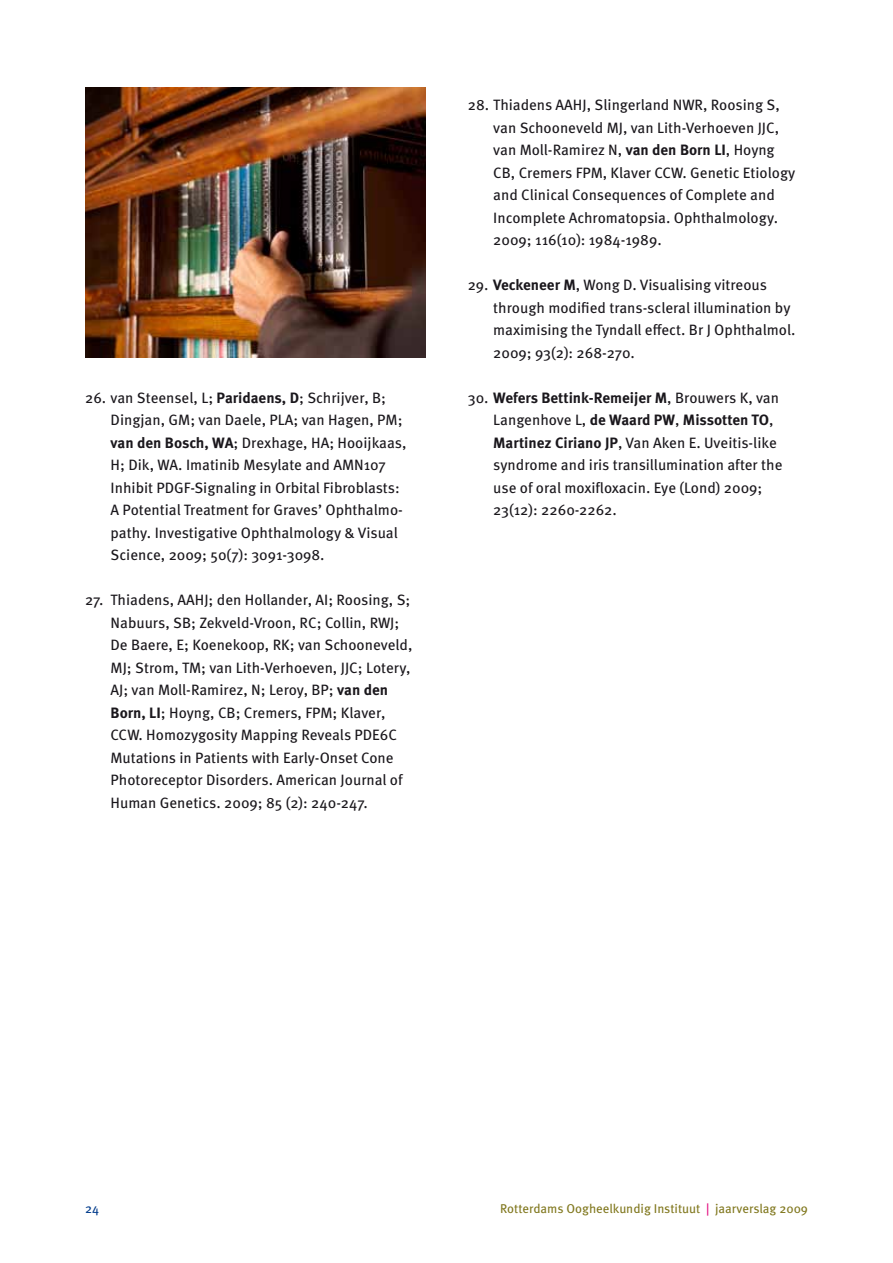
<style>
.page{position:relative;width:893px;height:1263px;background:#fff}
.page>*{position:absolute;margin:0;border:0;box-sizing:border-box;transform-origin:0 0}
.t1{font:15px/22.5px "Meta Pro";color:#1a171c}
.t2{font:12.75px "Meta Pro";color:#80771d}
.t3{font:12.75px "Meta Pro";color:#003b8b}
.s1{font-weight:700}
.s2{color:#e2007a}
</style>
<div class="page">
<img style="left:85px;top:88px;width:340px;height:270px">
<p class="t1" style="left:111px;top:386px;width:297px;text-indent:-26px">26. van Steensel, L; <span class="s1">Paridaens, D</span>; Schrijver, B; Dingjan, GM; van Daele, PLA; van Hagen, PM; <span class="s1">van den Bosch, WA</span>; Drexhage, HA; Hooijkaas, H; Dik, WA. Imatinib Mesylate and AMN107<br>Inhibit PDGF-Signaling in Orbital Fibroblasts:<br>A Potential Treatment for Graves’ Ophthalmo&shy;pathy. Investigative Ophthalmology &amp; Visual Science, 2009; 50(7): 3091-3098.</p>
<p class="t1" style="left:111px;top:589px;width:303px;text-indent:-26px">27. Thiadens, AAHJ; den Hollander, AI; Roosing, S; Nabuurs, SB; Zekveld-Vroon, RC; Collin, RWJ; De Baere, E; Koenekoop, RK; van Schooneveld, MJ; Strom, TM; van Lith-Verhoeven, JJC; Lotery, AJ; van Moll-Ramirez, N; Leroy, BP; <span class="s1">van den Born, LI</span>; Hoyng, CB; Cremers, FPM; Klaver, CCW. Homozygosity Mapping Reveals PDE6C Mutations in Patients with Early-Onset Cone Photoreceptor Disorders. American Journal of Human Genetics. 2009; 85 (2): 240-247.</p>
<p class="t1" style="left:493px;top:94px;width:304px;text-indent:-26px">28. Thiadens AAHJ, Slingerland NWR, Roosing S, van Schooneveld MJ, van Lith-Verhoeven JJC, van Moll-Ramirez N, <span class="s1">van den Born LI</span>, Hoyng CB, Cremers FPM, Klaver CCW. Genetic Etiology and Clinical Consequences of Complete and Incomplete Achromatopsia. Ophthalmology.<br>2009; 116(10): 1984-1989.</p>
<p class="t1" style="left:493px;top:274px;width:304px;text-indent:-26px">29. <span class="s1">Veckeneer M</span>, Wong D. Visualising vitreous through modified trans-scleral illumination by maximising the Tyndall effect. Br J Ophthalmol.<br>2009; 93(2): 268-270.</p>
<p class="t1" style="left:493px;top:386px;width:291px;text-indent:-26px">30. <span class="s1">Wefers Bettink-Remeijer M</span>, Brouwers K, van Langenhove L, <span class="s1">de Waard PW</span>, <span class="s1">Missotten TO</span>, <span class="s1">Martinez Ciriano JP</span>, Van Aken E. Uveitis-like syndrome and iris transillumination after the use of oral moxifloxacin. Eye (Lond) 2009; 23(12): 2260-2262.</p>
<p class="t3" style="left:85px;top:1200px;width:16px">24</p>
<p class="t2" style="left:500px;top:1200px;width:309px">Rotterdams Oogheelkundig Instituut <span class="s2">|</span> jaarverslag 2009</p>
</div>
